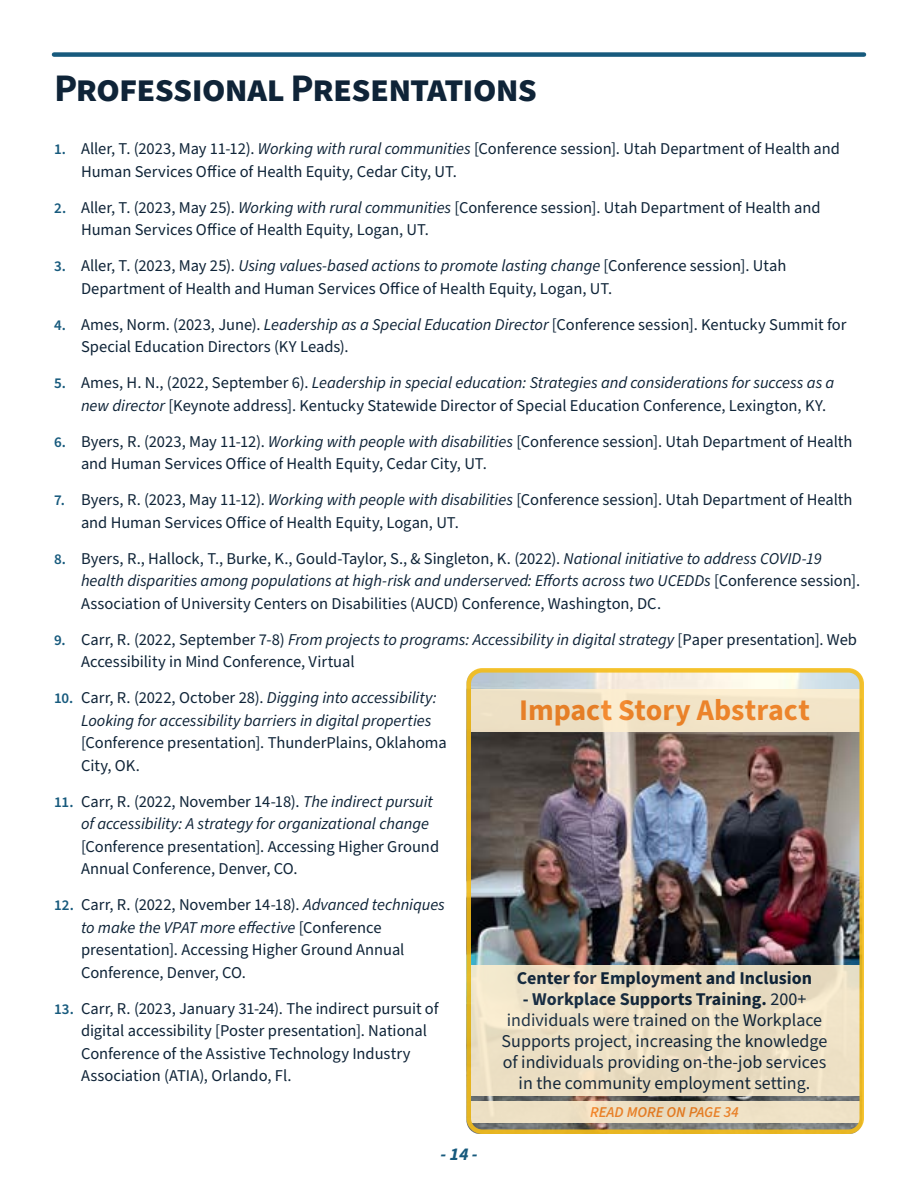
<style>
.page{position:relative;width:918px;height:1188px;background:#fff}
.page>*{position:absolute;margin:0;border:0;box-sizing:border-box;transform-origin:0 0}
.t1{font:700 39px "Source Sans 3";letter-spacing:-.035em;color:#0f2438}
.t2{font:700 30px "Source Sans 3";letter-spacing:-.005em;color:#f58220}
.t3{font:18px/21px "Source Sans 3";color:#0f2438;text-align:center}
.t4{font:700 18px "Source Sans 3";color:#0f2438}
.t5{font:italic 700 18px "Source Sans Pro";color:#175a7d}
.t6{font:16.5px/22.5px "Source Sans Pro";letter-spacing:-.005em;color:#0f2438}
.t7{font:italic 16.5px/22.5px "Source Sans Pro";letter-spacing:-.005em;color:#0f2438}
.t8{font:italic 600 15px "Source Sans 3";color:#f58220}
.s1{font-weight:600;font-size:15px;color:#175a7d}
.s2{font-style:italic}
.s3{font-weight:600;font-style:normal;font-size:15px;color:#175a7d}
.s4{font-style:normal}
.s5{font-weight:700}
</style>
<div class="page">
<div style="left:54px;top:52px;width:810px;height:5px;background:#175a7d"></div>
<img style="left:471px;top:673px;width:388px;height:461px">
<div style="left:471px;top:689px;width:389px;height:43px;background:#f1e3c7"></div>
<div style="left:471px;top:965px;width:389px;height:131px;background:#ecdfc4"></div>
<div style="left:471px;top:1101px;width:389px;height:22px;background:#eee1c5"></div>
<div style="left:466px;top:668px;width:398px;height:466px;border:4px solid #f5bd18;border-radius:14px"></div>
<h1 class="t1" style="left:54px;top:62px;width:485px">Professional Presentations</h1>
<p class="t6" style="left:81px;top:138px;width:761px;text-indent:-27px"><span class="s1">1.</span> Aller, T. (2023, May 11-12). <span class="s2">Working with rural communities</span> [Conference session]. Utah Department of Health and<br>Human Services Office of Health Equity, Cedar City, UT.</p>
<p class="t6" style="left:81px;top:196px;width:741px;text-indent:-27px"><span class="s1">2.</span> Aller, T. (2023, May 25). <span class="s2">Working with rural communities</span> [Conference session]. Utah Department of Health and<br>Human Services Office of Health Equity, Logan, UT.</p>
<p class="t6" style="left:81px;top:255px;width:707px;text-indent:-27px"><span class="s1">3.</span> Aller, T. (2023, May 25). <span class="s2">Using values-based actions to promote lasting change</span> [Conference session]. Utah<br>Department of Health and Human Services Office of Health Equity, Logan, UT.</p>
<p class="t6" style="left:81px;top:313px;width:767px;text-indent:-27px"><span class="s1">4.</span> Ames, Norm. (2023, June). <span class="s2">Leadership as a Special Education Director</span> [Conference session]. Kentucky Summit for<br>Special Education Directors (KY Leads).</p>
<p class="t6" style="left:81px;top:372px;width:755px;text-indent:-27px"><span class="s1">5.</span> Ames, H. N., (2022, September 6). <span class="s2">Leadership in special education: Strategies and considerations for success as a new director</span> [Keynote address]. Kentucky Statewide Director of Special Education Conference, Lexington, KY.</p>
<p class="t6" style="left:81px;top:430px;width:773px;text-indent:-27px"><span class="s1">6.</span> Byers, R. (2023, May 11-12). <span class="s2">Working with people with disabilities</span> [Conference session]. Utah Department of Health and Human Services Office of Health Equity, Cedar City, UT.</p>
<p class="t6" style="left:81px;top:489px;width:773px;text-indent:-27px"><span class="s1">7.</span> Byers, R. (2023, May 11-12). <span class="s2">Working with people with disabilities</span> [Conference session]. Utah Department of Health and Human Services Office of Health Equity, Logan, UT.</p>
<p class="t6" style="left:81px;top:547px;width:781px;text-indent:-27px"><span class="s1">8.</span> Byers, R., Hallock, T., Burke, K., Gould-Taylor, S., &amp; Singleton, K. (2022). <span class="s2">National initiative to address COVID-19 health disparities among populations at high-risk and underserved: Efforts across two UCEDDs</span> [Conference session].<br>Association of University Centers on Disabilities (AUCD) Conference, Washington, DC.</p>
<p class="t6" style="left:81px;top:628px;width:778px;text-indent:-27px"><span class="s1">9.</span> Carr, R. (2022, September 7-8) <span class="s2">From projects to programs: Accessibility in digital strategy</span> [Paper presentation]. Web<br>Accessibility in Mind Conference, Virtual</p>
<p class="t7" style="left:81px;top:687px;width:357px;text-indent:-27px"><span class="s3">10.</span> <span class="s4">Carr, R. (2022, October 28).</span> Digging into accessibility:<br>Looking for accessibility barriers in digital properties</p>
<p class="t6" style="left:81px;top:732px;width:367px">[Conference presentation]. ThunderPlains, Oklahoma<br>City, OK.</p>
<p class="t7" style="left:54px;top:790px;width:380px;text-align:right"><span class="s3">11.</span> <span class="s4">Carr, R. (2022, November 14-18).</span> The indirect pursuit of accessibility: A strategy for organizational change</p>
<p class="t6" style="left:81px;top:835px;width:360px">[Conference presentation]. Accessing Higher Ground<br>Annual Conference, Denver, CO.</p>
<p class="t6" style="left:81px;top:894px;width:365px;text-indent:-27px"><span class="s1">12.</span> Carr, R. (2022, November 14-18). <span class="s2">Advanced techniques to make the VPAT more effective</span> [Conference presentation]. Accessing Higher Ground Annual Conference, Denver, CO.</p>
<p class="t6" style="left:81px;top:997px;width:359px;text-indent:-27px"><span class="s1">13.</span> Carr, R. (2023, January 31-24). The indirect pursuit of digital accessibility [Poster presentation]. National Conference of the Assistive Technology Industry Association (ATIA), Orlando, Fl.</p>
<h2 class="t2" style="left:519px;top:690px;width:292px">Impact Story Abstract</h2>
<p class="t4" style="left:517px;top:966px;width:297px">Center for Employment and Inclusion</p>
<p class="t3" style="left:502px;top:989px;width:327px"><span class="s5">- Workplace Supports Training.</span> 200+ individuals were trained on the Workplace Supports project, increasing the knowledge of individuals providing on-the-job services in the community employment setting.</p>
<p class="t8" style="left:590px;top:1102px;width:150px">READ MORE ON PAGE 34</p>
<p class="t5" style="left:440px;top:1142px;width:39px">- 14 -</p>
</div>
